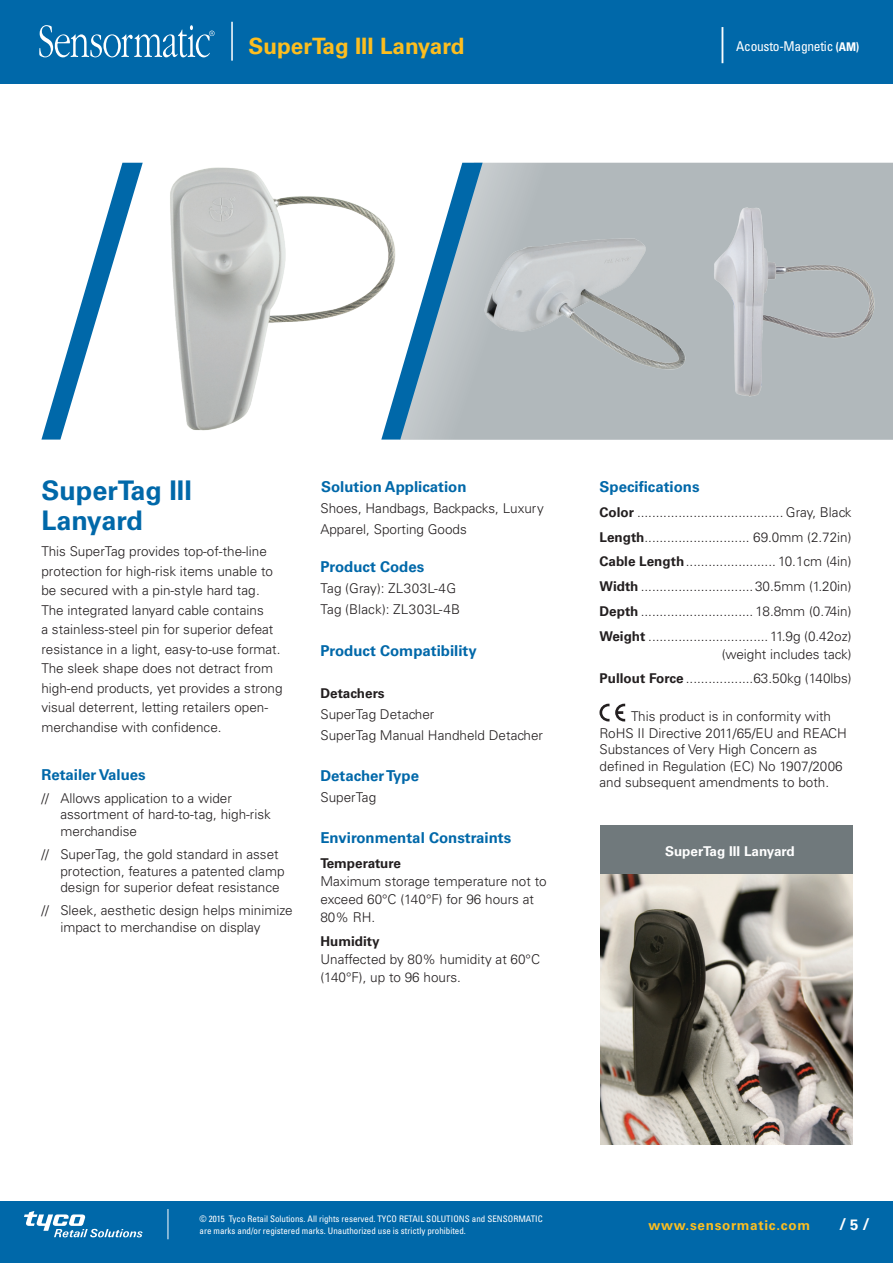
<style>
.page{position:relative;width:893px;height:1263px;background:#fff}
.page>*{position:absolute;margin:0;border:0;box-sizing:border-box;transform-origin:0 0}
.t1{font:100 ultra-condensed 49.5px "Univers LT Std";color:#fff}
.t2{font:700 27px/30px "Univers LT Std";color:#0068a9}
.t3{font:700 22.5px "Univers LT Std";color:#fdbe1f}
.t4{font:700 16.5px "Univers LT Std";color:#fff}
.t5{font:700 15px "Univers LT Std";color:#0068a9}
.t6{font:300 13.5px/16.5px "Univers LT Std";color:#231f20}
.t7{font:700 13.5px "Univers LT Std";color:#231f20}
.t8{font:condensed 13.5px "Univers LT Std";letter-spacing:-.02em;color:#fff}
.t9{font:700 13.5px "Univers LT Std";letter-spacing:.055em;color:#fdbe1f}
.t10{font:700 13.5px "Univers LT Std";color:#fff}
.t11{font:condensed 9px/12px "Univers LT Std";color:#fff}
.s1{font-weight:700;font-size:12px}
.s2{font-weight:700}
.s3{font-size:15px}
</style>
<div class="page">
<div style="left:0;top:1201px;width:893px;height:62px;background:#0068a9"></div>
<svg style="left:24px;top:1211px;width:118px;height:26px"></svg>
<hr style="left:168px;top:1209px;width:1px;height:30px;background:#fff">
<div style="left:0;top:0;width:893px;height:83px;background:#0068a9"></div>
<svg style="left:39px;top:25px;width:176px;height:32px"></svg>
<hr style="left:231px;top:22px;width:2px;height:39px;background:#fff">
<div style="left:483px;top:163px;width:410px;height:277px;background:#b1b8bb"></div>
<svg style="left:381px;top:163px;width:102px;height:277px"></svg>
<svg style="left:41px;top:163px;width:102px;height:277px"></svg>
<svg style="left:599px;top:704px;width:10px;height:17px"></svg>
<svg style="left:615px;top:704px;width:10px;height:17px"></svg>
<img style="left:170px;top:163px;width:228px;height:271px">
<img style="left:708px;top:203px;width:171px;height:196px">
<img style="left:480px;top:233px;width:207px;height:142px">
<img style="left:601px;top:874px;width:252px;height:270px">
<div style="left:601px;top:825px;width:252px;height:49px;background:#70797c"></div>
<h3 class="t3" style="left:248px;top:32px;width:218px">SuperTag III Lanyard</h3>
<h1 class="t1" style="left:717px;top:20px;width:12px">|</h1>
<p class="t8" style="left:736px;top:38px;width:124px">Acousto-Magnetic <span class="s1">(AM)</span></p>
<h2 class="t2" style="left:41px;top:475px;width:152px">SuperTag III<br>Lanyard</h2>
<p class="t6" style="left:41px;top:541px;width:243px;line-height:19.5px">This SuperTag provides top-of-the-line protection for high-risk items unable to be secured with a pin-style hard tag.<br>The integrated lanyard cable contains<br>a stainless-steel pin for superior defeat resistance in a light, easy-to-use format.<br>The sleek shape does not detract from high-end products, yet provides a strong visual deterrent, letting retailers open&shy;merchandise with confidence.</p>
<p class="t5" style="left:41px;top:765px;width:106px">Retailer Values</p>
<p class="t6" style="left:60px;top:790px;width:212px;text-indent:-19px">// Allows application to a wider assortment of hard-to-tag, high-risk merchandise</p>
<p class="t6" style="left:60px;top:846px;width:226px;text-indent:-19px">// SuperTag, the gold standard in asset protection, features a patented clamp design for superior defeat resistance</p>
<p class="t6" style="left:60px;top:902px;width:234px;text-indent:-19px">// Sleek, aesthetic design helps minimize impact to merchandise on display</p>
<p class="t5" style="left:321px;top:478px;width:147px">Solution Application</p>
<p class="t6" style="left:320px;top:498px;width:225px;line-height:21px">Shoes, Handbags, Backpacks, Luxury<br>Apparel, Sporting Goods</p>
<p class="t5" style="left:320px;top:558px;width:105px">Product Codes</p>
<p class="t6" style="left:320px;top:578px;width:141px;line-height:21px">Tag (Gray): ZL303L-4G<br>Tag (Black): ZL303L-4B</p>
<p class="t5" style="left:320px;top:642px;width:158px">Product Compatibility</p>
<p class="t7" style="left:320px;top:685px;width:66px">Detachers</p>
<p class="t6" style="left:320px;top:703px;width:224px;line-height:21px">SuperTag Detacher<br>SuperTag Manual Handheld Detacher</p>
<p class="t5" style="left:320px;top:767px;width:100px">Detacher Type</p>
<p class="t6" style="left:320px;top:789px;width:57px">SuperTag</p>
<p class="t5" style="left:320px;top:829px;width:192px">Environmental Constraints</p>
<p class="t7" style="left:320px;top:855px;width:82px">Temperature</p>
<p class="t6" style="left:320px;top:872px;width:228px;line-height:18px">Maximum storage temperature not to exceed 60°C (140°F) for 96 hours at<br>80% RH.</p>
<p class="t7" style="left:320px;top:934px;width:61px">Humidity</p>
<p class="t6" style="left:320px;top:951px;width:221px;line-height:18px">Unaffected by 80% humidity at 60°C (140°F), up to 96 hours.</p>
<p class="t5" style="left:599px;top:478px;width:102px">Specifications</p>
<p class="t6" style="left:599px;top:500px;width:254px;line-height:24.8px;text-align:justify"><span class="s2">Color</span> ....................................... Gray, Black <span class="s2">Length</span>............................ 69.0mm (2.72in)<br><span class="s2">Cable Length</span>........................ 10.1cm (4in)<br><span class="s2">Width</span> ..............................30.5mm (1.20in)<br><span class="s2">Depth</span> .............................. 18.8mm (0.74in)<br><span class="s2">Weight</span> ................................11.9g (0.42oz)</p>
<p class="t6" style="left:599px;top:641px;width:254px;line-height:24.8px;text-align:right">(weight includes tack)<br><span class="s2">Pullout Force</span> ..................63.50kg (140lbs)</p>
<p class="t6" style="left:599px;top:708px;width:249px;text-indent:32px">This product is in conformity with RoHS II Directive 2011/65/EU and REACH Substances of Very High Concern as defined in Regulation (EC) No 1907/2006 and subsequent amendments to both.</p>
<p class="t10" style="left:665px;top:843px;width:131px">SuperTag III Lanyard</p>
<p class="t11" style="left:199px;top:1213px;width:345px">© 2015 Tyco Retail Solutions. All rights reserved. TYCO RETAIL SOLUTIONS and SENSORMATIC are marks and/or registered marks. Unauthorized use is strictly prohibited.</p>
<p class="t9" style="left:648px;top:1217px;width:163px">www.sensormatic.com</p>
<p class="t4" style="left:839px;top:1214px;width:32px">/ <span class="s3">5</span> /</p>
</div>
